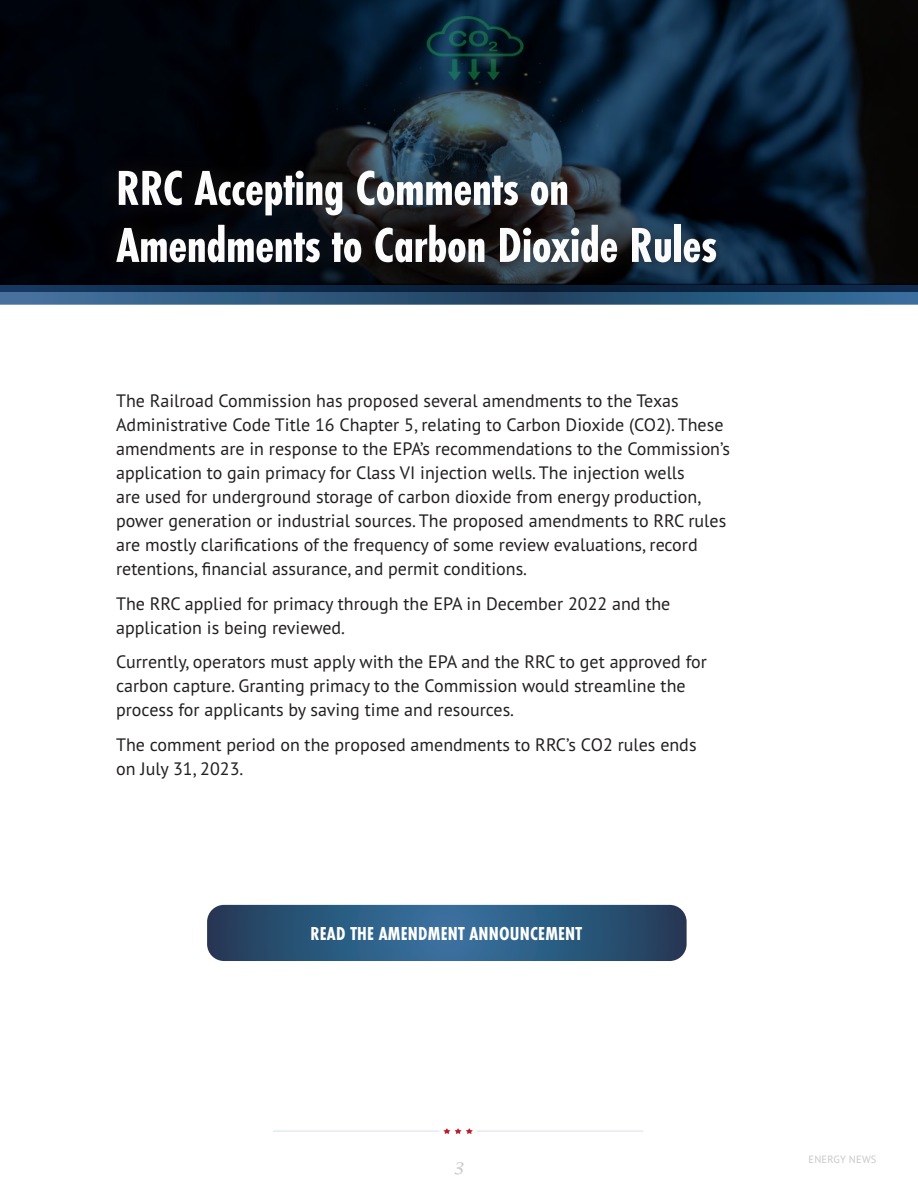
<style>
.page{position:relative;width:918px;height:1188px;background:#fff}
.page>*{position:absolute;margin:0;border:0;box-sizing:border-box;transform-origin:0 0}
.t1{font:700 51px/57px "Futura PT Cond";letter-spacing:-.01em;color:#fff}
.t2{font:700 19.5px "Futura PT Cond";letter-spacing:.01em;color:#fff}
.t3{font:18px/24px "PT Sans Pro";color:#231f20}
.t4{font:italic 18px "Lucida Calligraphy";color:#c7c8ca}
.t5{font:10.5px "PT Sans Pro";letter-spacing:.02em;color:#c7c8ca}
</style>
<div class="page">
<svg style="left:0;top:0;width:918px;height:284px;background:#081623"></svg>
<hr style="left:273px;top:1131px;width:166px;height:1px;background:#c0d3e8">
<svg style="left:443px;top:1128px;width:30px;height:6px"></svg>
<hr style="left:477px;top:1131px;width:166px;height:1px;background:#c0d3e8">
<div style="left:95px;top:149px;width:642px;height:136px;background:#231f20;opacity:.75"></div>
<svg style="left:0;top:284px;width:918px;height:21px;background:#244769"></svg>
<svg style="left:207px;top:905px;width:480px;height:56px;background:#2c577c"></svg>
<h1 class="t1" style="left:116px;top:160px;width:602px">RRC Accepting Comments on<br>Amendments to Carbon Dioxide Rules</h1>
<p class="t3" style="left:116px;top:388px;width:615px">The Railroad Commission has proposed several amendments to the Texas Administrative Code Title 16 Chapter 5, relating to Carbon Dioxide (CO2). These amendments are in response to the EPA’s recommendations to the Commission’s application to gain primacy for Class VI injection wells. The injection wells<br>are used for underground storage of carbon dioxide from energy production, power generation or industrial sources. The proposed amendments to RRC rules are mostly clarifications of the frequency of some review evaluations, record retentions, financial assurance, and permit conditions.</p>
<p class="t3" style="left:116px;top:591px;width:556px">The RRC applied for primacy through the EPA in December 2022 and the application is being reviewed.</p>
<p class="t3" style="left:116px;top:650px;width:592px">Currently, operators must apply with the EPA and the RRC to get approved for carbon capture. Granting primacy to the Commission would streamline the process for applicants by saving time and resources.</p>
<p class="t3" style="left:116px;top:732px;width:582px">The comment period on the proposed amendments to RRC’s CO2 rules ends on July 31, 2023.</p>
<p class="t2" style="left:310px;top:923px;width:273px">READ THE AMENDMENT ANNOUNCEMENT</p>
<p class="t4" style="left:454px;top:1155px;width:11px">3</p>
<p class="t5" style="left:809px;top:1153px;width:69px">ENERGY NEWS</p>
</div>
